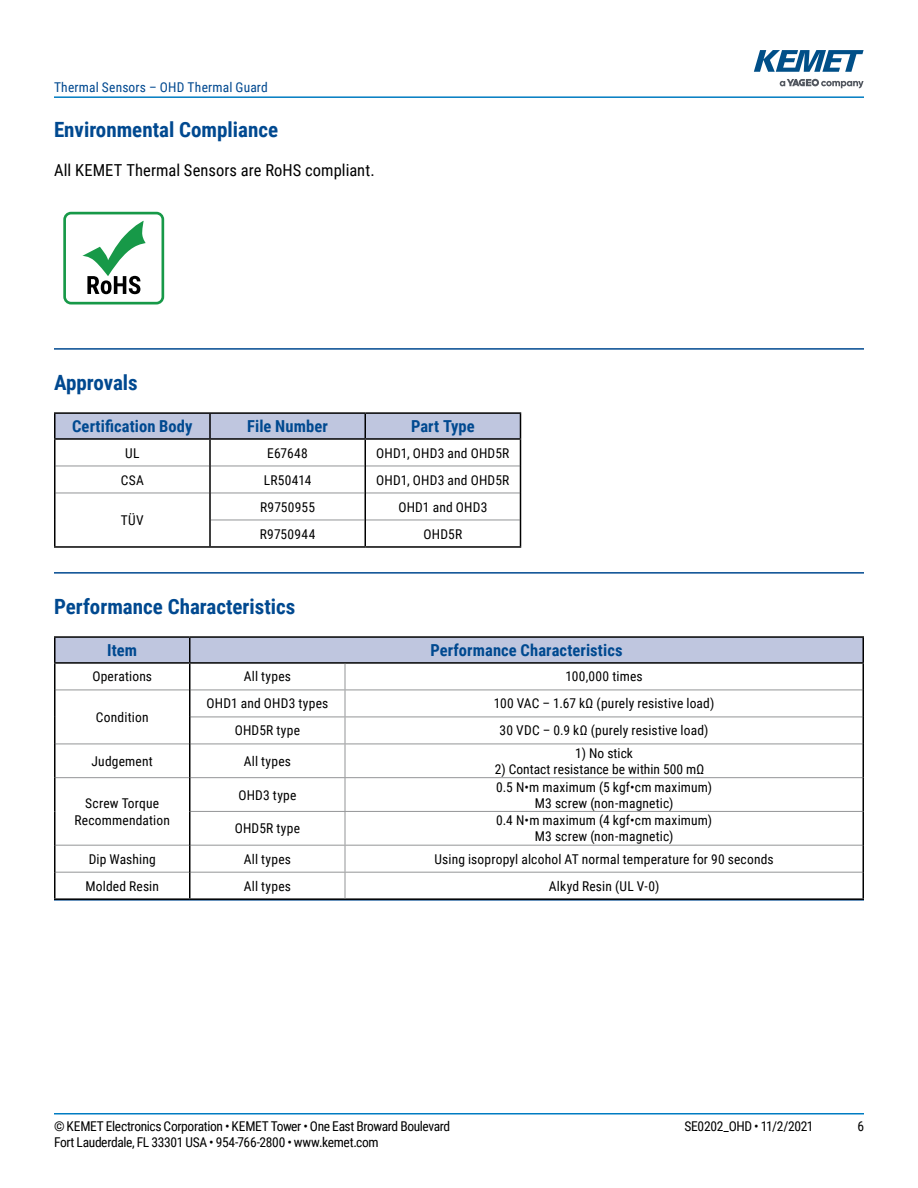
<style>
.page{position:relative;width:918px;height:1188px;background:#fff}
.page>*{position:absolute;margin:0;border:0;box-sizing:border-box;transform-origin:0 0}
.t1{font:700 21px "Roboto Condensed";color:#004990}
.t2{font:700 16.5px "Roboto Condensed";letter-spacing:.005em;color:#004990}
.t3{font:16.5px "Roboto Condensed";letter-spacing:.005em;color:#000}
.t4{font:13.5px/16.2px "Roboto Condensed";letter-spacing:.01em;color:#000;text-align:center}
.t5{font:13.5px "Roboto Condensed";letter-spacing:-.025em;color:#000}
.t6{font:13.5px "Roboto Condensed";letter-spacing:.015em;color:#004990}
</style>
<div class="page">
<hr style="left:54px;top:1113px;width:810px;height:2px;background:#007cc2">
<hr style="left:54px;top:96px;width:810px;height:2px;background:#007cc2">
<svg style="left:780px;top:79px;width:84px;height:9px"></svg>
<svg style="left:754px;top:50px;width:110px;height:22px"></svg>
<hr style="left:54px;top:348px;width:810px;height:2px;background:#004990">
<hr style="left:54px;top:572px;width:810px;height:2px;background:#004990">
<hr style="left:54px;top:899px;width:810px;height:2px;background:#004990">
<div style="left:63px;top:212px;width:101px;height:92px;border:3px solid #179948;border-radius:6px"></div>
<svg style="left:82px;top:221px;width:64px;height:73px"></svg>
<hr style="left:54px;top:438px;width:156px;height:2px;background:#000">
<hr style="left:54px;top:546px;width:156px;height:2px;background:#000">
<hr style="left:210px;top:546px;width:155px;height:2px;background:#000">
<hr style="left:365px;top:546px;width:156px;height:2px;background:#000">
<hr style="left:54px;top:412px;width:156px;height:2px;background:#000">
<hr style="left:54px;top:414px;width:2px;height:24px;background:#000">
<hr style="left:210px;top:412px;width:155px;height:2px;background:#000">
<hr style="left:365px;top:412px;width:156px;height:2px;background:#000">
<hr style="left:54px;top:440px;width:2px;height:26px;background:#000">
<hr style="left:54px;top:466px;width:2px;height:27px;background:#000">
<hr style="left:54px;top:493px;width:2px;height:27px;background:#000">
<hr style="left:54px;top:520px;width:2px;height:26px;background:#000">
<svg style="left:55px;top:413px;width:466px;height:133px"></svg>
<hr style="left:54px;top:662px;width:136px;height:2px;background:#000">
<hr style="left:54px;top:898px;width:136px;height:2px;background:#000">
<hr style="left:190px;top:898px;width:155px;height:2px;background:#000">
<hr style="left:345px;top:898px;width:519px;height:2px;background:#000">
<hr style="left:56px;top:744px;width:133px;height:1px;background:#939597">
<hr style="left:191px;top:744px;width:154px;height:1px;background:#939597">
<hr style="left:345px;top:744px;width:518px;height:1px;background:#939597">
<hr style="left:56px;top:777px;width:133px;height:1px;background:#939597">
<hr style="left:191px;top:777px;width:154px;height:1px;background:#939597">
<hr style="left:345px;top:777px;width:518px;height:1px;background:#939597">
<hr style="left:191px;top:811px;width:154px;height:1px;background:#939597">
<hr style="left:345px;top:811px;width:518px;height:1px;background:#939597">
<hr style="left:56px;top:845px;width:133px;height:1px;background:#939597">
<hr style="left:191px;top:845px;width:154px;height:1px;background:#939597">
<hr style="left:345px;top:845px;width:518px;height:1px;background:#939597">
<hr style="left:56px;top:872px;width:133px;height:1px;background:#939597">
<hr style="left:191px;top:872px;width:154px;height:1px;background:#939597">
<hr style="left:345px;top:872px;width:518px;height:1px;background:#939597">
<hr style="left:54px;top:636px;width:136px;height:2px;background:#000">
<hr style="left:54px;top:638px;width:2px;height:24px;background:#000">
<hr style="left:190px;top:636px;width:155px;height:2px;background:#000">
<hr style="left:345px;top:636px;width:519px;height:2px;background:#000">
<hr style="left:54px;top:664px;width:2px;height:26px;background:#000">
<hr style="left:54px;top:690px;width:2px;height:27px;background:#000">
<hr style="left:54px;top:717px;width:2px;height:27px;background:#000">
<hr style="left:54px;top:744px;width:2px;height:34px;background:#000">
<hr style="left:189px;top:744px;width:2px;height:34px;background:#000">
<hr style="left:863px;top:744px;width:1px;height:34px;background:#000">
<hr style="left:54px;top:778px;width:2px;height:33px;background:#000">
<hr style="left:189px;top:778px;width:2px;height:33px;background:#000">
<hr style="left:863px;top:778px;width:1px;height:33px;background:#000">
<hr style="left:54px;top:811px;width:2px;height:34px;background:#000">
<hr style="left:189px;top:811px;width:2px;height:34px;background:#000">
<hr style="left:863px;top:811px;width:1px;height:34px;background:#000">
<hr style="left:54px;top:845px;width:2px;height:27px;background:#000">
<hr style="left:189px;top:845px;width:2px;height:27px;background:#000">
<hr style="left:54px;top:872px;width:2px;height:26px;background:#000">
<hr style="left:189px;top:872px;width:2px;height:26px;background:#000">
<svg style="left:863px;top:845px;width:1px;height:53px"></svg>
<svg style="left:55px;top:637px;width:809px;height:107px"></svg>
<hr style="left:345px;top:744px;width:1px;height:33px;background:#939597">
<hr style="left:345px;top:778px;width:1px;height:33px;background:#939597">
<hr style="left:345px;top:812px;width:1px;height:33px;background:#939597">
<svg style="left:345px;top:846px;width:1px;height:52px"></svg>
<p class="t6" style="left:54px;top:79px;width:215px">Thermal Sensors – OHD Thermal Guard</p>
<h1 class="t1" style="left:54px;top:115px;width:226px">Environmental Compliance</h1>
<p class="t3" style="left:54px;top:163px;width:322px">All KEMET Thermal Sensors are RoHS compliant.</p>
<h1 class="t1" style="left:54px;top:368px;width:85px">Approvals</h1>
<p class="t2" style="left:72px;top:415px;width:122px">Certi昀椀cation Body</p>
<p class="t2" style="left:247px;top:415px;width:82px">File Number</p>
<p class="t2" style="left:411px;top:415px;width:65px">Part Type</p>
<p class="t4" style="left:125px;top:446px;width:16px">UL</p>
<p class="t4" style="left:267px;top:446px;width:42px">E67648</p>
<p class="t4" style="left:376px;top:446px;width:135px">OHD1, OHD3 and OHD5R</p>
<p class="t4" style="left:121px;top:473px;width:25px">CSA</p>
<p class="t4" style="left:264px;top:473px;width:49px">LR50414</p>
<p class="t4" style="left:376px;top:473px;width:135px">OHD1, OHD3 and OHD5R</p>
<p class="t4" style="left:121px;top:513px;width:25px">TÜV</p>
<p class="t4" style="left:260px;top:500px;width:57px">R9750955</p>
<p class="t4" style="left:398px;top:500px;width:90px">OHD1 and OHD3</p>
<p class="t4" style="left:260px;top:527px;width:57px">R9750944</p>
<p class="t4" style="left:424px;top:527px;width:40px">OHD5R</p>
<h1 class="t1" style="left:54px;top:592px;width:243px">Performance Characteristics</h1>
<p class="t2" style="left:107px;top:639px;width:31px">Item</p>
<p class="t2" style="left:430px;top:639px;width:194px">Performance Characteristics</p>
<p class="t4" style="left:92px;top:670px;width:61px">Operations</p>
<p class="t4" style="left:244px;top:670px;width:49px">All types</p>
<p class="t4" style="left:566px;top:670px;width:78px">100,000 times</p>
<p class="t4" style="left:96px;top:710px;width:54px">Condition</p>
<p class="t4" style="left:206px;top:697px;width:123px">OHD1 and OHD3 types</p>
<p class="t4" style="left:494px;top:695px;width:222px">100 VAC – 1.67 kΩ (purely resistive load)</p>
<p class="t4" style="left:235px;top:724px;width:67px">OHD5R type</p>
<p class="t4" style="left:500px;top:722px;width:210px">30 VDC – 0.9 kΩ (purely resistive load)</p>
<p class="t4" style="left:92px;top:754px;width:63px">Judgement</p>
<p class="t4" style="left:244px;top:754px;width:49px">All types</p>
<p class="t4" style="left:575px;top:746px;width:59px">1) No stick</p>
<p class="t4" style="left:495px;top:761px;width:211px">2) Contact resistance be within 500 mΩ</p>
<p class="t4" style="left:74px;top:796px;width:97px">Screw Torque<br>Recommendation</p>
<p class="t4" style="left:238px;top:788px;width:60px">OHD3 type</p>
<p class="t4" style="left:496px;top:780px;width:217px">0.5 N•m maximum (5 kgf•cm maximum)<br>M3 screw (non-magnetic)</p>
<p class="t4" style="left:235px;top:821px;width:67px">OHD5R type</p>
<p class="t4" style="left:496px;top:813px;width:217px">0.4 N•m maximum (4 kgf•cm maximum)<br>M3 screw (non-magnetic)</p>
<p class="t4" style="left:89px;top:852px;width:69px">Dip Washing</p>
<p class="t4" style="left:244px;top:852px;width:49px">All types</p>
<p class="t4" style="left:434px;top:852px;width:341px">Using isopropyl alcohol AT normal temperature for 90 seconds</p>
<p class="t4" style="left:85px;top:879px;width:75px">Molded Resin</p>
<p class="t4" style="left:244px;top:879px;width:49px">All types</p>
<p class="t4" style="left:549px;top:879px;width:112px">Alkyd Resin (UL V-0)</p>
<p class="t5" style="left:54px;top:1120px;width:398px">© KEMET Electronics Corporation • KEMET Tower • One East Broward Boulevard</p>
<p class="t5" style="left:685px;top:1120px;width:131px">SE0202_OHD • 11/2/2021</p>
<p class="t4" style="left:857px;top:1119px;width:8px">6</p>
<p class="t5" style="left:54px;top:1136px;width:326px">Fort Lauderdale, FL 33301 USA • 954-766-2800 • www.kemet.com</p>
</div>
